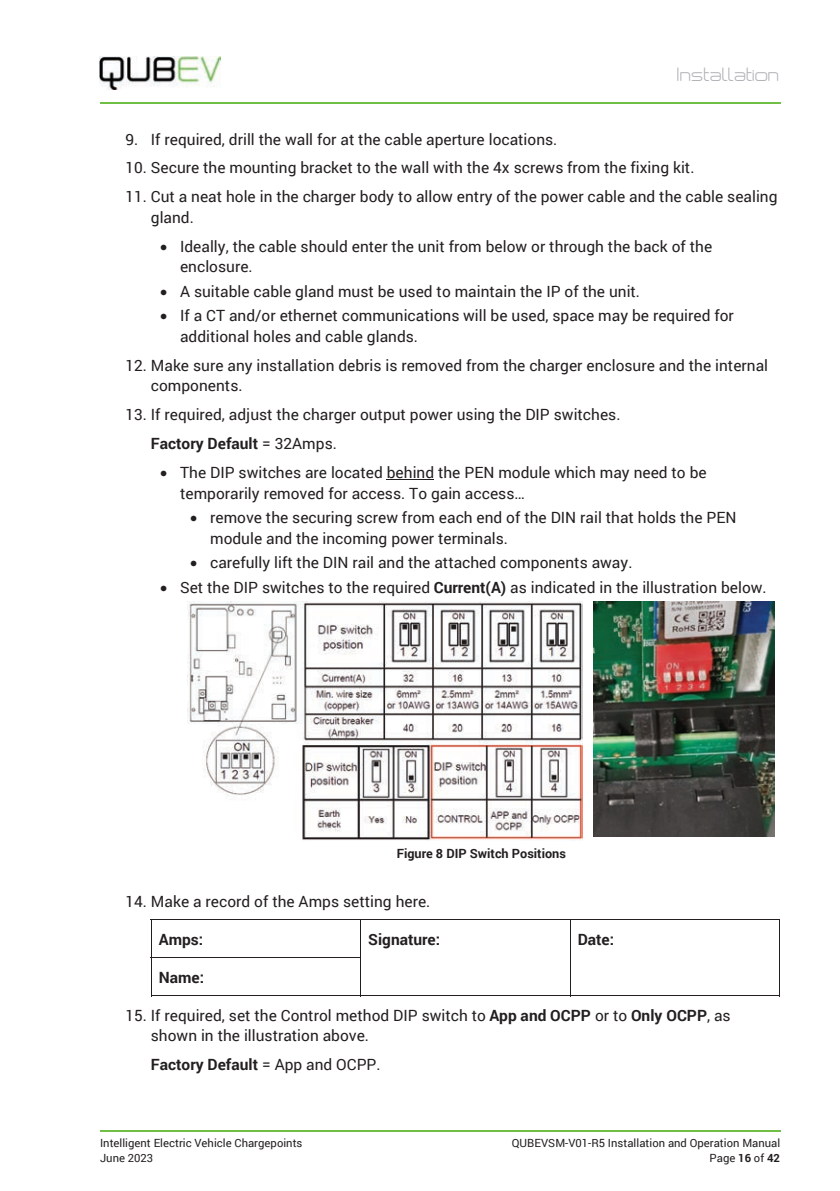
<style>
.page{position:relative;width:840px;height:1191px;background:#fff}
.page>*{position:absolute;margin:0;border:0;box-sizing:border-box;transform-origin:0 0}
.t1{font:17px "Neogrey";color:#b2b3b7}
.t2{font:15.4px/20.4px "Roboto";color:#231f20}
.t3{font:700 15.4px "Roboto";color:#231f20}
.t4{font:700 12.6px "Roboto";color:#231f20}
.t5{font:11.2px "Roboto";color:#231f20}
.s1{font-weight:700}
.s2{font-weight:400}
</style>
<div class="page">
<hr style="left:100px;top:103px;width:679px;height:1px;background:#70be44">
<hr style="left:100px;top:1130px;width:679px;height:1px;background:#70be44">
<img style="left:100px;top:56px;width:120px;height:34px">
<hr style="left:386px;top:479px;width:48px;height:1px;background:#231f20">
<hr style="left:151px;top:919px;width:628px;height:1px;background:#231f20">
<hr style="left:151px;top:920px;width:1px;height:37px;background:#231f20">
<hr style="left:360px;top:920px;width:1px;height:37px;background:#231f20">
<hr style="left:569px;top:920px;width:1px;height:37px;background:#231f20">
<hr style="left:779px;top:920px;width:1px;height:37px;background:#231f20">
<hr style="left:151px;top:957px;width:210px;height:1px;background:#231f20">
<hr style="left:151px;top:958px;width:1px;height:38px;background:#231f20">
<hr style="left:151px;top:995px;width:209px;height:1px;background:#231f20">
<hr style="left:360px;top:958px;width:1px;height:38px;background:#231f20">
<hr style="left:361px;top:995px;width:208px;height:1px;background:#231f20">
<hr style="left:569px;top:958px;width:1px;height:38px;background:#231f20">
<hr style="left:570px;top:995px;width:209px;height:1px;background:#231f20">
<hr style="left:779px;top:958px;width:1px;height:38px;background:#231f20">
<img style="left:188px;top:601px;width:394px;height:239px">
<img style="left:593px;top:601px;width:181px;height:235px">
<p class="t1" style="left:677px;top:63px;width:104px">Installation</p>
<p class="t2" style="left:125px;top:128px;width:433px">9. If required, drill the wall for at the cable aperture locations.</p>
<p class="t2" style="left:125px;top:157px;width:570px">10. Secure the mounting bracket to the wall with the 4x screws from the fixing kit.</p>
<p class="t2" style="left:151px;top:186px;width:627px;text-indent:-25px">11. Cut a neat hole in the charger body to allow entry of the power cable and the cable sealing gland.</p>
<p class="t2" style="left:180px;top:235px;width:533px;text-indent:-20px">• Ideally, the cable should enter the unit from below or through the back of the enclosure.</p>
<p class="t2" style="left:160px;top:280px;width:481px">• A suitable cable gland must be used to maintain the IP of the unit.</p>
<p class="t2" style="left:180px;top:305px;width:555px;text-indent:-20px">• If a CT and/or ethernet communications will be used, space may be required for additional holes and cable glands.</p>
<p class="t2" style="left:151px;top:355px;width:618px;text-indent:-25px">12. Make sure any installation debris is removed from the charger enclosure and the internal components.</p>
<p class="t2" style="left:151px;top:399px;width:471px;line-height:29px;text-indent:-25px">13. If required, adjust the charger output power using the DIP switches.<br><span class="s1">Factory Default</span> = 32Amps.</p>
<p class="t2" style="left:180px;top:462px;width:528px;text-indent:-20px">• The DIP switches are located behind the PEN module which may need to be temporarily removed for access. To gain access…</p>
<p class="t2" style="left:210px;top:507px;width:527px;text-indent:-20px">• remove the securing screw from each end of the DIN rail that holds the PEN module and the incoming power terminals.</p>
<p class="t2" style="left:190px;top:552px;width:443px">• carefully lift the DIN rail and the attached components away.</p>
<p class="t2" style="left:160px;top:577px;width:607px">• Set the DIP switches to the required <span class="s1">Current(A)</span> as indicated in the illustration below.</p>
<p class="t4" style="left:396px;top:844px;width:171px">Figure 8 DIP Switch Positions</p>
<p class="t2" style="left:125px;top:890px;width:306px">14. Make a record of the Amps setting here.</p>
<p class="t3" style="left:159px;top:928px;width:46px">Amps:</p>
<p class="t3" style="left:368px;top:928px;width:73px">Signature:</p>
<p class="t3" style="left:577px;top:928px;width:38px">Date:</p>
<p class="t3" style="left:159px;top:966px;width:47px">Name:</p>
<p class="t2" style="left:151px;top:1004px;width:581px;text-indent:-25px">15. If required, set the Control method DIP switch to <span class="s1">App and OCPP</span> or to <span class="s1">Only OCPP</span>, as shown in the illustration above.</p>
<p class="t3" style="left:151px;top:1054px;width:231px">Factory Default <span class="s2">= App and OCPP.</span></p>
<p class="t5" style="left:100px;top:1135px;width:204px">Intelligent Electric Vehicle Chargepoints</p>
<p class="t5" style="left:511px;top:1135px;width:270px">QUBEVSM-V01-R5 Installation and Operation Manual</p>
<p class="t5" style="left:100px;top:1150px;width:55px">June 2023</p>
<p class="t5" style="left:709px;top:1150px;width:72px">Page <span class="s1">16</span> of <span class="s1">42</span></p>
</div>
